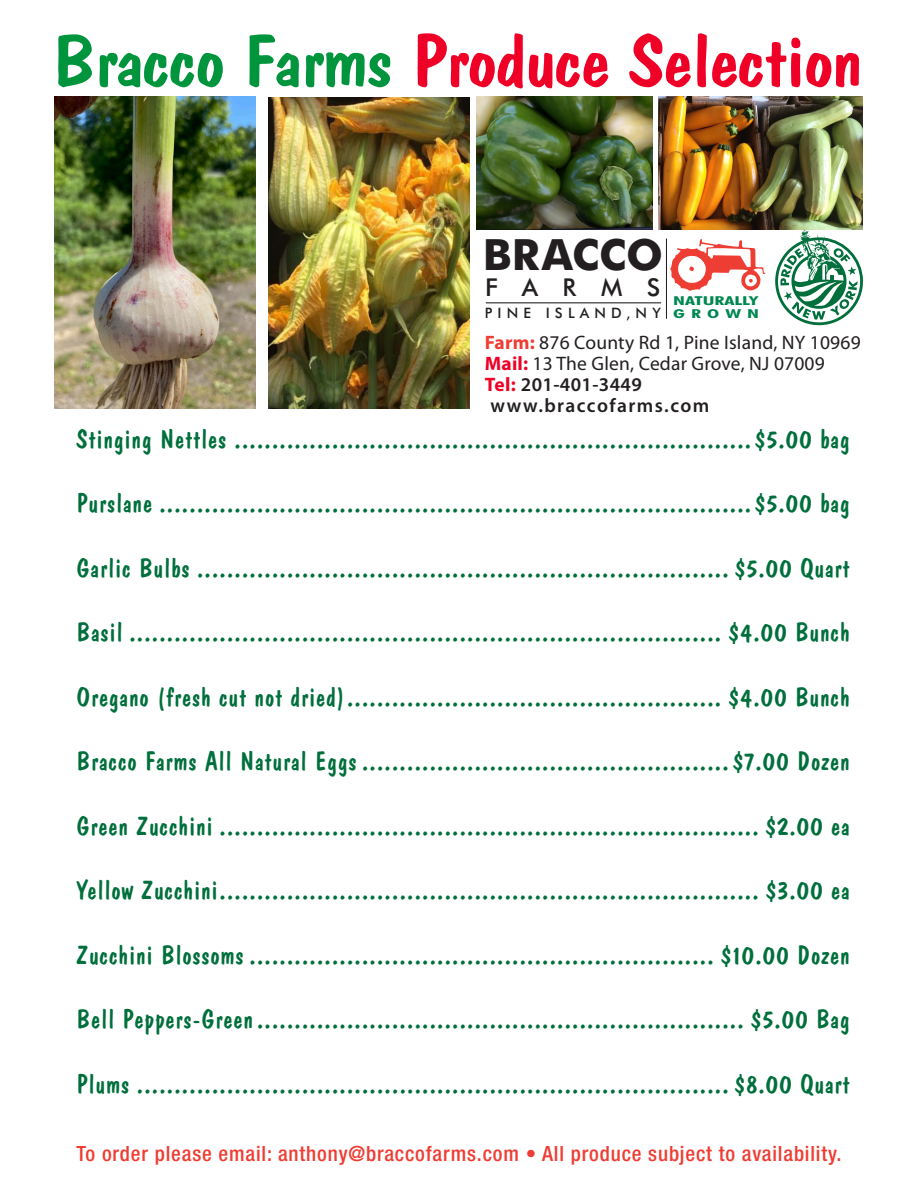
<style>
.page{position:relative;width:918px;height:1188px;background:#fff}
.page>*{position:absolute;margin:0;border:0;box-sizing:border-box;transform-origin:0 0}
.t1{font:73.5px "Dom Casual";letter-spacing:-.05em;color:#ef0027;scale:1.19 1}
.t2{font:700 43.05px "Futura BT";color:#231f20}
.t3{font:27px "Dom Casual";color:#006f3c}
.t4{font:500 24.6px "Futura BT";letter-spacing:1em;color:#231f20}
.t5{font:500 condensed 21px "Helvetica Neue";letter-spacing:.04em;color:#ee3e34}
.t6{font:19.5px "Myriad Pro";letter-spacing:.01em;color:#231f20}
.t7{font:600 19.5px "Myriad Pro";letter-spacing:.065em;color:#231f20}
.t8{font:600 19.5px "Myriad Pro";letter-spacing:.02em;color:#231f20}
.t9{font:500 14.4px "Futura BT";letter-spacing:.36em;color:#231f20}
.t10{font:700 condensed 12.3px/12.9px "Futura BT";color:#008751;scale:1.74 1}
.s1{color:#00943d}
.s2{font-weight:700;color:#ee3e34}
.s3{font-weight:700;color:#ef0027}
</style>
<div class="page">
<hr style="left:486px;top:303px;width:175px;height:1px;background:#231f20">
<hr style="left:666px;top:239px;width:1px;height:80px;background:#231f20">
<svg style="left:670px;top:239px;width:96px;height:52px"></svg>
<svg style="left:775px;top:229px;width:88px;height:96px"></svg>
<img style="left:54px;top:97px;width:201px;height:311px">
<img style="left:268px;top:97px;width:201px;height:312px">
<img style="left:659px;top:97px;width:204px;height:132px">
<img style="left:477px;top:97px;width:176px;height:132px">
<p class="t1" style="left:51px;top:18px;width:685px"><span class="s1">Bracco Farms</span> Produce Selection</p>
<p class="t2" style="left:483px;top:229px;width:182px">BRACCO</p>
<p class="t4" style="left:485px;top:272px;width:177px">FARMS</p>
<p class="t9" style="left:485px;top:304px;width:178px">PINE ISLAND,NY</p>
<p class="t10" style="left:673px;top:294px;width:51px">NATURALLY<br>GROWN</p>
<p class="t6" style="left:485px;top:332px;width:377px"><span class="s2">Farm:</span> 876 County Rd 1, Pine Island, NY 10969</p>
<p class="t6" style="left:485px;top:353px;width:341px"><span class="s3">Mail:</span> 13 The Glen, Cedar Grove, NJ 07009</p>
<p class="t8" style="left:485px;top:374px;width:159px"><span class="s3">Tel:</span> 201-401-3449</p>
<p class="t7" style="left:490px;top:395px;width:220px">www.braccofarms.com</p>
<p class="t3" style="left:76px;top:423px;width:776px">Stinging Nettles .....................................................................$5.00 bag</p>
<p class="t3" style="left:76px;top:487px;width:776px">Purslane ...............................................................................$5.00 bag</p>
<p class="t3" style="left:76px;top:552px;width:776px">Garlic Bulbs ....................................................................... $5.00 Quart</p>
<p class="t3" style="left:76px;top:616px;width:776px">Basil ............................................................................... $4.00 Bunch</p>
<p class="t3" style="left:76px;top:681px;width:776px">Oregano (fresh cut not dried).................................................. $4.00 Bunch</p>
<p class="t3" style="left:76px;top:745px;width:776px">Bracco Farms All Natural Eggs .................................................$7.00 Dozen</p>
<p class="t3" style="left:76px;top:810px;width:776px">Green Zucchini ........................................................................ $2.00 ea</p>
<p class="t3" style="left:76px;top:874px;width:776px">Yellow Zucchini........................................................................ $3.00 ea</p>
<p class="t3" style="left:76px;top:939px;width:776px">Zucchini Blossoms .............................................................. $10.00 Dozen</p>
<p class="t3" style="left:76px;top:1003px;width:776px">Bell Peppers-Green................................................................. $5.00 Bag</p>
<p class="t3" style="left:76px;top:1068px;width:776px">Plums ............................................................................... $8.00 Quart</p>
<p class="t5" style="left:77px;top:1141px;width:766px">To order please email: anthony@braccofarms.com • All produce subject to availability.</p>
</div>
